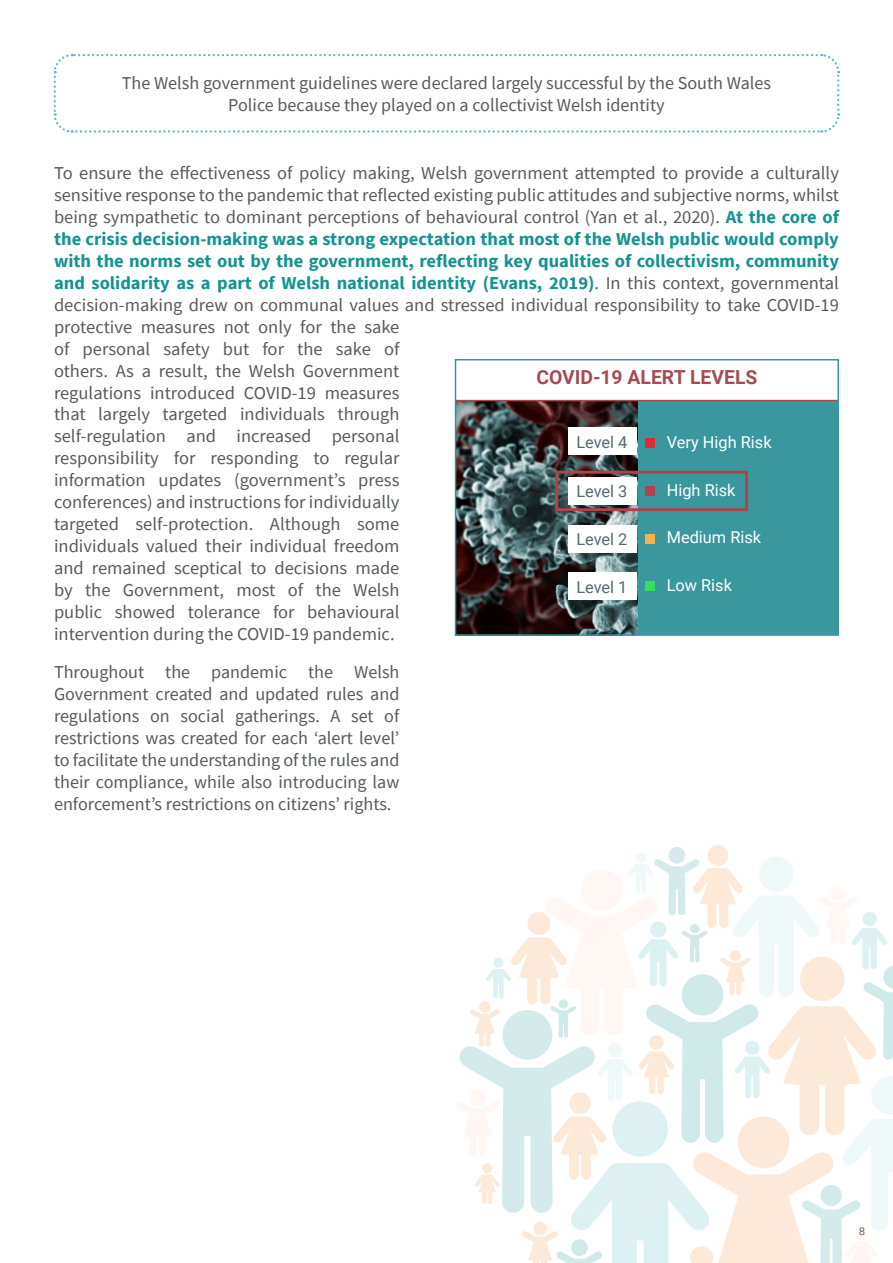
<style>
.page{position:relative;width:893px;height:1263px;background:#fff}
.page>*{position:absolute;margin:0;border:0;box-sizing:border-box;transform-origin:0 0}
.t1{font:700 19.35px "Roboto";color:#a64b53}
.t2{font:18.15px/21.9px "Source Sans Pro";color:#58595b}
.t3{font:16.35px "Roboto";color:#fff}
.t4{font:16.35px "Roboto";letter-spacing:-.005em;color:#55696e}
.t5{font:300 10.5px "Roboto";color:#000}
.s1{font-weight:700;color:#14948f}
</style>
<div class="page">
<div style="left:637px;top:401px;width:201px;height:234px;background:#3a979e"></div>
<svg style="left:458px;top:401px;width:179px;height:232px"></svg>
<hr style="left:455px;top:400px;width:383px;height:1px;background:#a64b53">
<div style="left:568px;top:428px;width:69px;height:27px;background:#fff"></div>
<div style="left:646px;top:439px;width:9px;height:9px;background:#e02b34"></div>
<div style="left:646px;top:486px;width:9px;height:9px;background:#b34248"></div>
<div style="left:646px;top:534px;width:9px;height:9px;background:#f8b24b"></div>
<div style="left:646px;top:582px;width:9px;height:9px;background:#37dd5e"></div>
<div style="left:568px;top:477px;width:69px;height:27px;background:#fff"></div>
<div style="left:568px;top:525px;width:69px;height:27px;background:#fff"></div>
<div style="left:568px;top:573px;width:69px;height:27px;background:#fff"></div>
<div style="left:555px;top:471px;width:193px;height:40px;border:3px solid #b34248"></div>
<div style="left:455px;top:359px;width:384px;height:277px;border:2px solid #3a979e"></div>
<svg style="left:456px;top:845px;width:437px;height:418px"></svg>
<svg style="left:53px;top:54px;width:788px;height:79px"></svg>
<p class="t2" style="left:122px;top:72px;width:651px;text-align:center">The Welsh government guidelines were declared largely successful by the South Wales<br>Police because they played on a collectivist Welsh identity</p>
<p class="t2" style="left:54px;top:162px;width:786px">To ensure the effectiveness of policy making, Welsh government attempted to provide a culturally sensitive response to the pandemic that reflected existing public attitudes and subjective norms, whilst being sympathetic to dominant perceptions of behavioural control (Yan et al., 2020). <span class="s1">At the core of the crisis decision-making was a strong expectation that most of the Welsh public would comply with the norms set out by the government, reflecting key qualities of collectivism, community and solidarity as a part of Welsh national identity (Evans, 2019)</span>. In this context, governmental decision-making drew on communal values and stressed individual responsibility to take COVID-19 protective measures not only for the sake<br>of personal safety but for the sake of<br>others. As a result, the Welsh Government<br>regulations introduced COVID-19 measures<br>that largely targeted individuals through<br>self-regulation and increased personal<br>responsibility for responding to regular<br>information updates (government’s press<br>conferences) and instructions for individually<br>targeted self-protection. Although some<br>individuals valued their individual freedom<br>and remained sceptical to decisions made<br>by the Government, most of the Welsh<br>public showed tolerance for behavioural<br>intervention during the COVID-19 pandemic.</p>
<p class="t2" style="left:54px;top:661px;width:347px;text-align:justify">Throughout the pandemic the Welsh Government created and updated rules and regulations on social gatherings. A set of restrictions was created for each ‘alert level’ to facilitate the understanding of the rules and their compliance, while also introducing law enforcement’s restrictions on citizens’ rights.</p>
<p class="t1" style="left:536px;top:364px;width:223px">COVID-19 ALERT LEVELS</p>
<p class="t3" style="left:667px;top:431px;width:106px">Very High Risk</p>
<p class="t4" style="left:576px;top:431px;width:53px">Level 4</p>
<p class="t4" style="left:576px;top:480px;width:53px">Level 3</p>
<p class="t3" style="left:667px;top:478px;width:70px">High Risk</p>
<p class="t4" style="left:576px;top:528px;width:53px">Level 2</p>
<p class="t4" style="left:576px;top:575px;width:53px">Level 1</p>
<p class="t3" style="left:667px;top:526px;width:96px">Medium Risk</p>
<p class="t3" style="left:667px;top:574px;width:67px">Low Risk</p>
<p class="t5" style="left:859px;top:1224px;width:7px">8</p>
</div>
